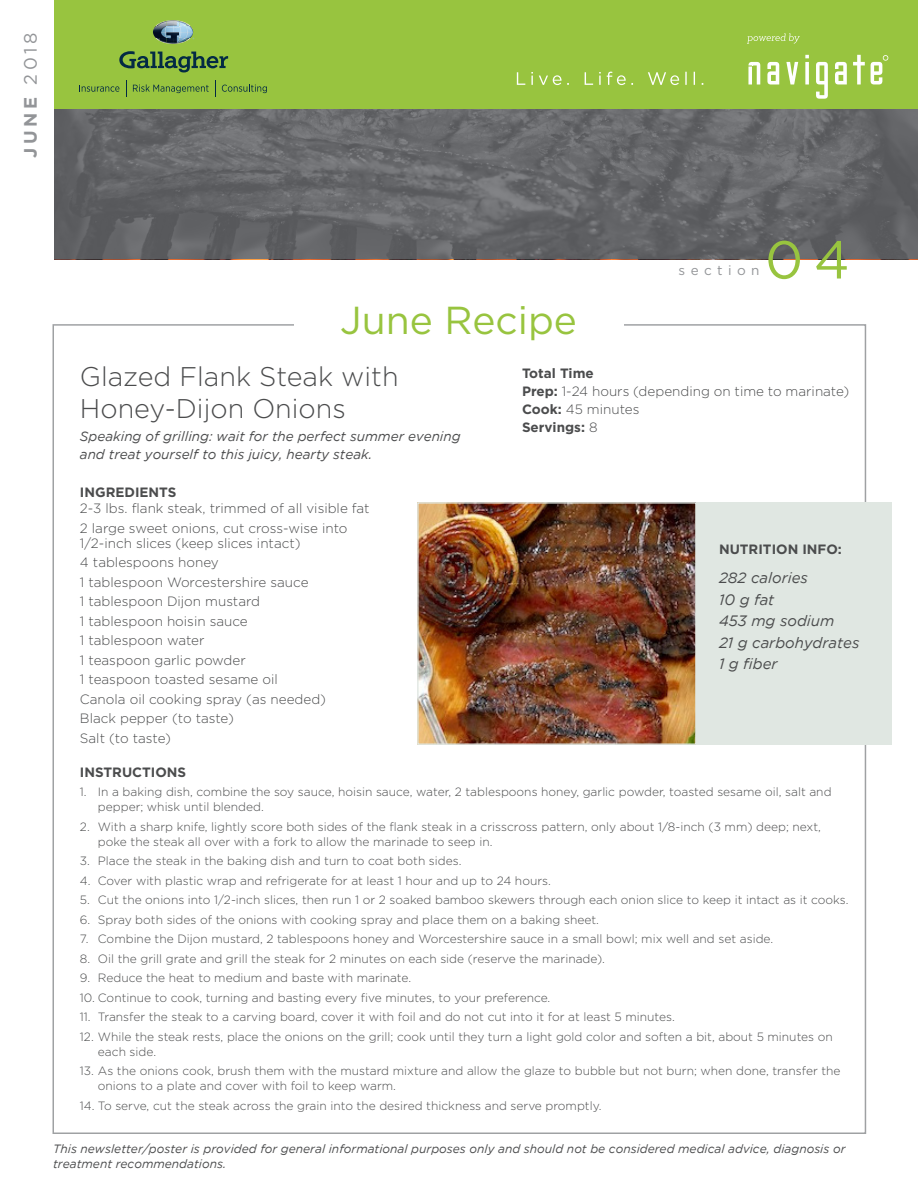
<style>
.page{position:relative;width:918px;height:1188px;background:#fff}
.page>*{position:absolute;margin:0;border:0;box-sizing:border-box;transform-origin:0 0}
.t1{font:53.25px "Gotham";color:#98c43f}
.t2{font:39px "Gotham";color:#98c43f}
.t3{font:300 27px/32.4px "Gotham";color:#4b4c4d}
.t4{font:700 18px "Gotham";color:#939598}
.t5{font:italic 15px "Gotham";color:#4b4c4d}
.t6{font:300 13.5px/15px "Gotham";color:#4b4c4d}
.t7{font:italic 13.5px/18px "Gotham";color:#4b4c4d}
.t8{font:700 13.5px "Gotham";color:#4b4c4d}
.t9{font:13.5px "Gotham";letter-spacing:.4em;color:#939598}
.t10{font:300 12px/15px "Gotham";color:#4b4c4d}
.t11{font:italic 12px "Gotham";color:#4b4c4d}
.s1{font-weight:400}
.s2{font-weight:700}
.s3{font-weight:300}
</style>
<div class="page">
<svg style="left:54px;top:109px;width:864px;height:150px;background:#656669"></svg>
<img style="left:419px;top:504px;width:276px;height:239px">
<div style="left:417px;top:502px;width:280px;height:243px;border:1px solid #e0e7e2"></div>
<div style="left:697px;top:502px;width:195px;height:243px;background:#e0e7e2"></div>
<div style="left:54px;top:0;width:864px;height:109px;background:#98c43f"></div>
<svg style="left:119px;top:51px;width:109px;height:21px"></svg>
<svg style="left:153px;top:20px;width:41px;height:24px"></svg>
<svg style="left:79px;top:85px;width:40px;height:7px"></svg>
<svg style="left:133px;top:84px;width:76px;height:9px"></svg>
<svg style="left:222px;top:84px;width:45px;height:9px"></svg>
<svg style="left:215px;top:80px;width:1px;height:17px"></svg>
<svg style="left:126px;top:80px;width:1px;height:17px"></svg>
<svg style="left:805px;top:55px;width:4px;height:3px"></svg>
<svg style="left:853px;top:55px;width:12px;height:29px"></svg>
<svg style="left:767px;top:62px;width:12px;height:23px"></svg>
<svg style="left:835px;top:62px;width:12px;height:22px"></svg>
<svg style="left:816px;top:62px;width:12px;height:37px"></svg>
<svg style="left:786px;top:62px;width:12px;height:22px"></svg>
<svg style="left:805px;top:62px;width:4px;height:22px"></svg>
<svg style="left:748px;top:62px;width:12px;height:23px"></svg>
<svg style="left:871px;top:55px;width:17px;height:29px"></svg>
<svg style="left:747px;top:33px;width:53px;height:11px"></svg>
<svg style="left:517px;top:72px;width:186px;height:13px"></svg>
<p class="t4" style="left:20px;top:158px;width:127px;rotate:-90deg">JUNE <span class="s1">2018</span></p>
<p class="t9" style="left:679px;top:262px;width:82px">section</p>
<p class="t1" style="left:765px;top:226px;width:86px">04</p>
<p class="t2" style="left:340px;top:296px;width:238px">June Recipe</p>
<p class="t3" style="left:80px;top:360px;width:320px">Glazed Flank Steak with<br>Honey-Dijon Onions</p>
<p class="t7" style="left:80px;top:427px;width:382px">Speaking of grilling: wait for the perfect summer evening and treat yourself to this juicy, hearty steak.</p>
<p class="t8" style="left:522px;top:365px;width:73px">Total Time</p>
<p class="t6" style="left:522px;top:384px;width:329px"><span class="s2">Prep:</span> 1-24 hours (depending on time to marinate)</p>
<p class="t6" style="left:522px;top:402px;width:119px"><span class="s2">Cook:</span> 45 minutes</p>
<p class="t8" style="left:522px;top:419px;width:77px">Servings: <span class="s3">8</span></p>
<p class="t8" style="left:80px;top:484px;width:98px">INGREDIENTS</p>
<p class="t6" style="left:80px;top:501px;width:291px">2-3 lbs. flank steak, trimmed of all visible fat</p>
<p class="t6" style="left:80px;top:520px;width:269px">2 large sweet onions, cut cross-wise into<br>1/2-inch slices (keep slices intact)</p>
<p class="t6" style="left:80px;top:555px;width:140px">4 tablespoons honey</p>
<p class="t6" style="left:80px;top:574px;width:230px">1 tablespoon Worcestershire sauce</p>
<p class="t6" style="left:80px;top:594px;width:182px">1 tablespoon Dijon mustard</p>
<p class="t6" style="left:80px;top:613px;width:169px">1 tablespoon hoisin sauce</p>
<p class="t6" style="left:80px;top:633px;width:126px">1 tablespoon water</p>
<p class="t6" style="left:80px;top:652px;width:167px">1 teaspoon garlic powder</p>
<p class="t6" style="left:80px;top:672px;width:200px">1 teaspoon toasted sesame oil</p>
<p class="t6" style="left:80px;top:691px;width:248px">Canola oil cooking spray (as needed)</p>
<p class="t6" style="left:80px;top:711px;width:156px">Black pepper (to taste)</p>
<p class="t6" style="left:80px;top:730px;width:93px">Salt (to taste)</p>
<p class="t8" style="left:80px;top:764px;width:108px">INSTRUCTIONS</p>
<p class="t10" style="left:98px;top:785px;width:735px;text-indent:-18px">1. In a baking dish, combine the soy sauce, hoisin sauce, water, 2 tablespoons honey, garlic powder, toasted sesame oil, salt and pepper; whisk until blended.</p>
<p class="t10" style="left:98px;top:819px;width:725px;text-indent:-18px">2. With a sharp knife, lightly score both sides of the flank steak in a crisscross pattern, only about 1∕8-inch (3 mm) deep; next, poke the steak all over with a fork to allow the marinade to seep in.</p>
<p class="t10" style="left:80px;top:854px;width:383px">3. Place the steak in the baking dish and turn to coat both sides.</p>
<p class="t10" style="left:80px;top:873px;width:472px">4. Cover with plastic wrap and refrigerate for at least 1 hour and up to 24 hours.</p>
<p class="t10" style="left:80px;top:893px;width:770px">5. Cut the onions into 1/2-inch slices, then run 1 or 2 soaked bamboo skewers through each onion slice to keep it intact as it cooks.</p>
<p class="t10" style="left:80px;top:912px;width:521px">6. Spray both sides of the onions with cooking spray and place them on a baking sheet.</p>
<p class="t10" style="left:80px;top:932px;width:695px">7. Combine the Dijon mustard, 2 tablespoons honey and Worcestershire sauce in a small bowl; mix well and set aside.</p>
<p class="t10" style="left:80px;top:951px;width:527px">8. Oil the grill grate and grill the steak for 2 minutes on each side (reserve the marinade).</p>
<p class="t10" style="left:80px;top:971px;width:333px">9. Reduce the heat to medium and baste with marinate.</p>
<p class="t10" style="left:80px;top:990px;width:472px">10. Continue to cook, turning and basting every five minutes, to your preference.</p>
<p class="t10" style="left:80px;top:1010px;width:596px">11. Transfer the steak to a carving board, cover it with foil and do not cut into it for at least 5 minutes.</p>
<p class="t10" style="left:98px;top:1029px;width:736px;text-indent:-18px">12. While the steak rests, place the onions on the grill; cook until they turn a light gold color and soften a bit, about 5 minutes on each side.</p>
<p class="t10" style="left:98px;top:1064px;width:744px;text-indent:-18px">13. As the onions cook, brush them with the mustard mixture and allow the glaze to bubble but not burn; when done, transfer the onions to a plate and cover with foil to keep warm.</p>
<p class="t10" style="left:80px;top:1098px;width:523px">14. To serve, cut the steak across the grain into the desired thickness and serve promptly.</p>
<p class="t8" style="left:719px;top:542px;width:124px">NUTRITION INFO:</p>
<p class="t5" style="left:719px;top:569px;width:90px">282 calories</p>
<p class="t5" style="left:719px;top:591px;width:57px">10 g fat</p>
<p class="t5" style="left:719px;top:613px;width:117px">453 mg sodium</p>
<p class="t5" style="left:719px;top:634px;width:142px">21 g carbohydrates</p>
<p class="t5" style="left:719px;top:656px;width:60px">1 g fiber</p>
<p class="t11" style="left:53px;top:1142px;width:794px">This newsletter/poster is provided for general informational purposes only and should not be considered medical advice, diagnosis or</p>
<p class="t11" style="left:53px;top:1158px;width:175px">treatment recommendations.</p>
</div>
